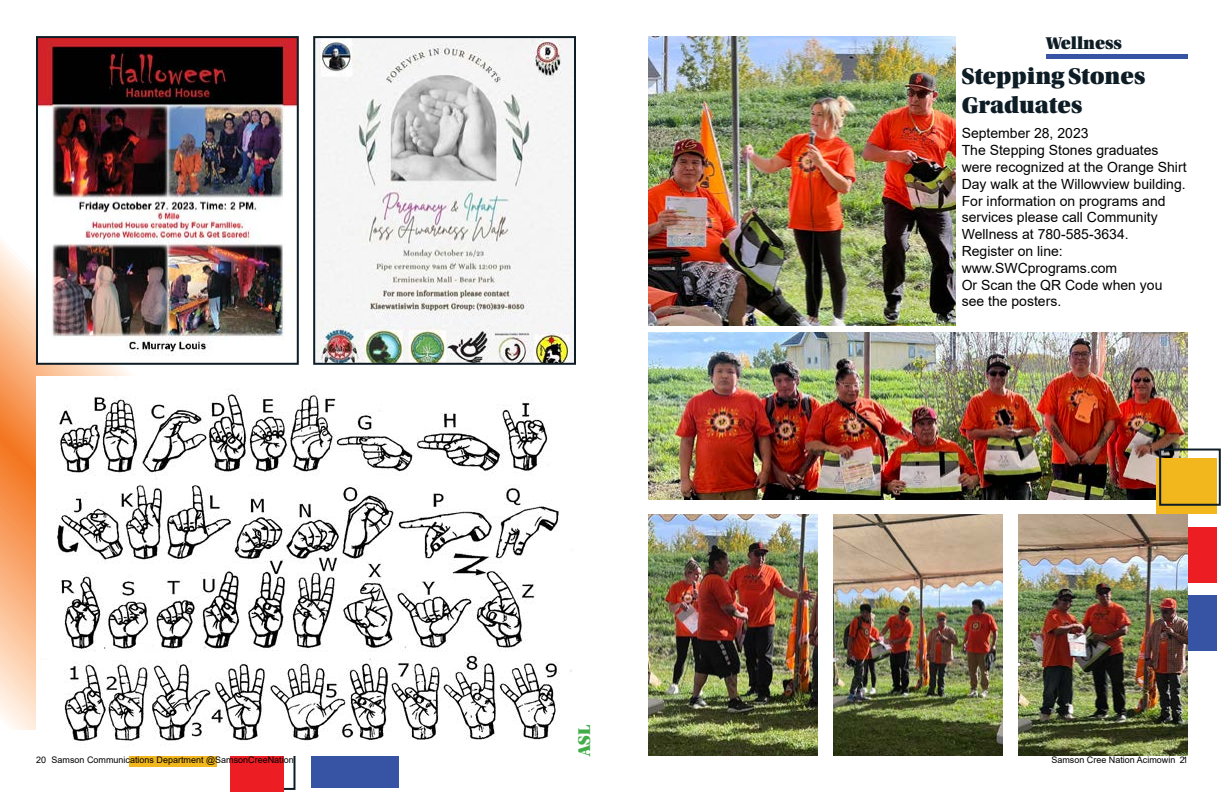
<style>
.page{position:relative;width:1224px;height:792px;background:#fff}
.page>*{position:absolute;margin:0;border:0;box-sizing:border-box;transform-origin:0 0}
.t1{font:24px/28.8px "Utopia Std Black Headline";color:#0d1c25}
.t2{font:18px "Utopia Std Black Headline";color:#0d1c25}
.t3{font:18px "Utopia Std Black Headline";color:#41ad49}
.t4{font:14px/16.8px "Arial";color:#000}
.t5{font:9px "Arial";color:#000}
</style>
<div class="page">
<svg style="left:0;top:241px;width:130px;height:489px"></svg>
<div style="left:312px;top:714px;width:87px;height:74px;background:#3753a4"></div>
<img style="left:39px;top:39px;width:257px;height:323px">
<div style="left:36px;top:36px;width:263px;height:329px;border:2px solid #0d1c25"></div>
<img style="left:316px;top:39px;width:257px;height:323px">
<div style="left:313px;top:36px;width:263px;height:329px;border:2px solid #0d1c25"></div>
<img style="left:649px;top:514px;width:169px;height:242px">
<img style="left:833px;top:514px;width:170px;height:242px">
<div style="left:230px;top:600px;width:54px;height:192px;background:#ed1d24"></div>
<div style="left:130px;top:692px;width:87px;height:75px;background:#f1b71c"></div>
<img style="left:649px;top:333px;width:539px;height:166px">
<div style="left:1046px;top:54px;width:142px;height:5px;background:#3753a4"></div>
<div style="left:1156px;top:459px;width:61px;height:55px;background:#f1b71c"></div>
<div style="left:1178px;top:527px;width:39px;height:55px;background:#ed1d24"></div>
<div style="left:1156px;top:595px;width:61px;height:55px;background:#3753a4"></div>
<div style="left:1159px;top:449px;width:62px;height:57px;border:2px solid #0d1c25"></div>
<img style="left:648px;top:36px;width:307px;height:289px">
<img style="left:36px;top:376px;width:536px;height:380px">
<img style="left:1019px;top:514px;width:169px;height:242px">
<p class="t2" style="left:1046px;top:34px;width:77px">Wellness</p>
<h1 class="t1" style="left:962px;top:62px;width:185px">Stepping Stones<br>Graduates</h1>
<p class="t4" style="left:962px;top:125px;width:226px">September 28, 2023<br>The Stepping Stones graduates were recognized at the Orange Shirt<br>Day walk at the Willowview building.<br>For information on programs and services please call Community<br>Wellness at 780-585-3634.<br>Register on line: www.SWCprograms.com<br>Or Scan the QR Code when you see the posters.</p>
<p class="t3" style="left:575px;top:756px;width:33px;rotate:-90deg">ASL</p>
<p class="t5" style="left:52px;top:753px;width:244px">Samson Communications Department @SamsonCreeNation</p>
<p class="t5" style="left:1051px;top:754px;width:138px">Samson Cree Nation Acimowin 21</p>
<p class="t5" style="left:36px;top:753px;width:12px">20</p>
</div>
